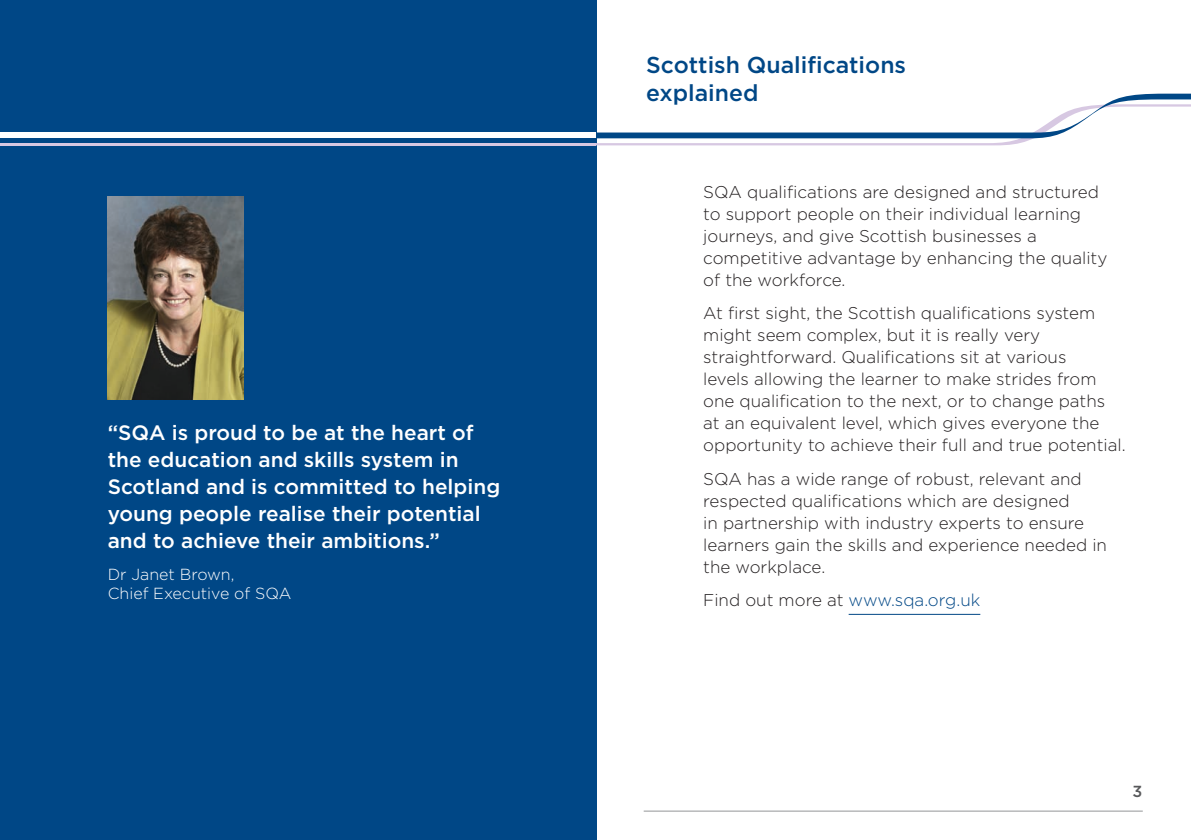
<style>
.page{position:relative;width:1191px;height:840px;background:#fff}
.page>*{position:absolute;margin:0;border:0;box-sizing:border-box;transform-origin:0 0}
.t1{font:500 23px/27.6px "Gotham";color:#004786}
.t2{font:500 20.8px/27px "Gotham";color:#fff}
.t3{font:300 17px/22px "Gotham";color:#231f20}
.t4{font:300 17px "Gotham";color:#004786}
.t5{font:300 16px/19.2px "Gotham";color:#fff}
.t6{font:500 16px "Gotham";color:#58595b}
.s1{color:#231f20}
</style>
<div class="page">
<div style="left:0;top:0;width:596px;height:839px;background:#004786"></div>
<hr style="left:848px;top:613px;width:132px;height:1px;background:#004786">
<svg style="left:595px;top:94px;width:596px;height:51px"></svg>
<hr style="left:643px;top:810px;width:499px;height:1px;background:#949698">
<img style="left:108px;top:196px;width:135px;height:203px">
<div style="left:0;top:132px;width:595px;height:6px;background:#fff"></div>
<hr style="left:0;top:143px;width:595px;height:2px;background:#d7c8e2">
<p class="t2" style="left:108px;top:418px;width:394px">“SQA is proud to be at the heart of the education and skills system in Scotland and is committed to helping young people realise their potential and to achieve their ambitions.”</p>
<p class="t5" style="left:108px;top:564px;width:185px">Dr Janet Brown,<br>Chief Executive of SQA</p>
<h1 class="t1" style="left:646px;top:51px;width:261px">Scottish Qualifications explained</h1>
<p class="t3" style="left:703px;top:180px;width:405px">SQA qualifications are designed and structured to support people on their individual learning journeys, and give Scottish businesses a competitive advantage by enhancing the quality of the workforce.</p>
<p class="t3" style="left:703px;top:302px;width:424px">At first sight, the Scottish qualifications system might seem complex, but it is really very straightforward. Qualifications sit at various<br>levels allowing the learner to make strides from one qualification to the next, or to change paths at an equivalent level, which gives everyone the opportunity to achieve their full and true potential.</p>
<p class="t3" style="left:703px;top:467px;width:405px">SQA has a wide range of robust, relevant and respected qualifications which are designed<br>in partnership with industry experts to ensure learners gain the skills and experience needed in the workplace.</p>
<p class="t4" style="left:703px;top:590px;width:278px"><span class="s1">Find out more at</span> www.sqa.org.uk</p>
<p class="t6" style="left:1132px;top:781px;width:11px">3</p>
</div>
